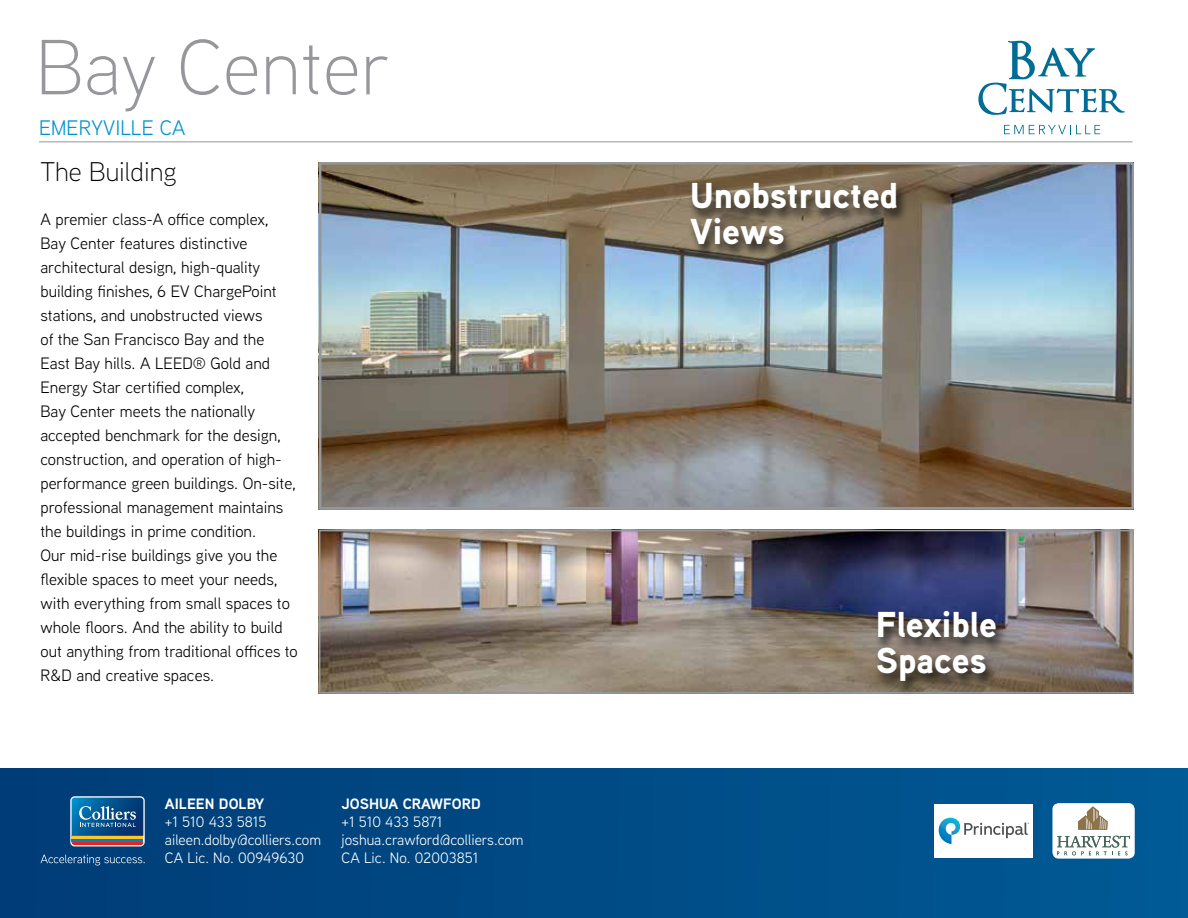
<style>
.page{position:relative;width:1188px;height:918px;background:#fff}
.page>*{position:absolute;margin:0;border:0;box-sizing:border-box;transform-origin:0 0}
.t1{font:300 78px "Aaux Next";letter-spacing:.005em;color:#95979a}
.t2{font:900 36px/36px "Aaux Next";color:#fff}
.t3{font:300 27px "Aaux Next";color:#000}
.t4{font:21px "Aaux Next";letter-spacing:.005em;color:#0093d0}
.t5{font:16.5px/24px "Aaux Next";color:#000}
.t6{font:15px/18px "Aaux Next";color:#fff}
.t7{font:700 15px "Aaux Next";color:#fff}
</style>
<div class="page">
<hr style="left:39px;top:141px;width:1093px;height:1px;background:#95979a">
<svg style="left:978px;top:41px;width:147px;height:74px"></svg>
<svg style="left:1004px;top:125px;width:96px;height:9px"></svg>
<img style="left:322px;top:533px;width:809px;height:158px">
<div style="left:319px;top:530px;width:815px;height:164px;border:2px solid #95979a"></div>
<img style="left:323px;top:166px;width:807px;height:340px">
<div style="left:319px;top:162px;width:815px;height:348px;border:3px solid #95979a"></div>
<div style="left:688px;top:182px;width:220px;height:78px;background:#000;opacity:.75"></div>
<div style="left:874px;top:611px;width:134px;height:86px;background:#000;opacity:.75"></div>
<div style="left:0;top:769px;width:1188px;height:149px;background:linear-gradient(to right,#003b76,#055d97)"></div>
<svg style="left:283px;top:849px;width:905px;height:69px;background:#004e89"></svg>
<div style="left:1053px;top:804px;width:81px;height:54px;background:#fff;border-radius:6px"></div>
<svg style="left:1078px;top:806px;width:30px;height:24px"></svg>
<svg style="left:1057px;top:836px;width:73px;height:19px"></svg>
<div style="left:1053px;top:804px;width:81px;height:54px;border:1px solid #fff;border-radius:6px"></div>
<div style="left:935px;top:804px;width:98px;height:54px;background:#fff"></div>
<svg style="left:939px;top:818px;width:90px;height:26px"></svg>
<svg style="left:41px;top:855px;width:104px;height:10px"></svg>
<svg style="left:70px;top:796px;width:75px;height:50px;background:#457495"></svg>
<h1 class="t1" style="left:36px;top:15px;width:356px">Bay Center</h1>
<p class="t4" style="left:39px;top:113px;width:148px">EMERYVILLE CA</p>
<h3 class="t3" style="left:40px;top:154px;width:138px">The Building</h3>
<p class="t5" style="left:40px;top:207px;width:259px">A premier class-A office complex, Bay Center features distinctive architectural design, high-quality building finishes, 6 EV ChargePoint stations, and unobstructed views<br>of the San Francisco Bay and the East Bay hills. A LEED® Gold and Energy Star certified complex,<br>Bay Center meets the nationally accepted benchmark for the design, construction, and operation of high&shy;performance green buildings. On-site, professional management maintains the buildings in prime condition.<br>Our mid-rise buildings give you the flexible spaces to meet your needs, with everything from small spaces to whole floors. And the ability to build out anything from traditional offices to R&amp;D and creative spaces.</p>
<p class="t7" style="left:165px;top:793px;width:101px">AILEEN DOLBY</p>
<p class="t6" style="left:165px;top:812px;width:158px">+1 510 433 5815 aileen.dolby@colliers.com<br>CA Lic. No. 00949630</p>
<p class="t7" style="left:342px;top:793px;width:141px">JOSHUA CRAWFORD</p>
<p class="t6" style="left:342px;top:812px;width:184px">+1 510 433 5871 joshua.crawford@colliers.com<br>CA Lic. No. 02003851</p>
<h2 class="t2" style="left:690px;top:177px;width:210px">Unobstructed<br>Views</h2>
<h2 class="t2" style="left:876px;top:606px;width:123px">Flexible<br>Spaces</h2>
</div>
